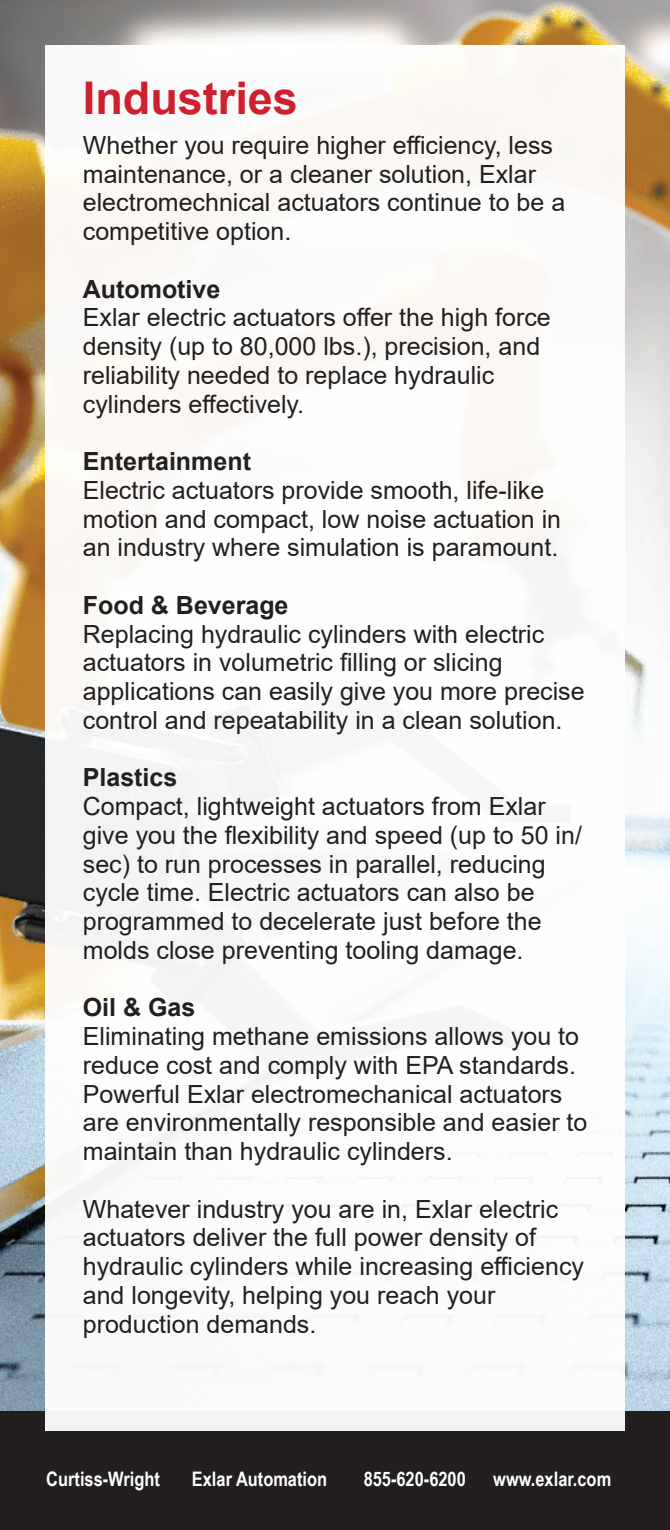
<style>
.page{position:relative;width:670px;height:1530px;background:#fff}
.page>*{position:absolute;margin:0;border:0;box-sizing:border-box;transform-origin:0 0}
.t1{font:700 45px "Arial";color:#cf202f}
.t2{font:25px/28.8px "Arial";color:#231f20}
.t3{font:700 25px "Arial";color:#231f20}
.t4{font:700 20px "Arial Narrow";color:#fff}
</style>
<div class="page">
<img style="left:0;top:0;width:670px;height:1411px">
<div style="left:0;top:1411px;width:670px;height:119px;background:#231f20"></div>
<div style="left:45px;top:45px;width:580px;height:1386px;background:#fff"></div>
<h1 class="t1" style="left:83px;top:66px;width:217px">Industries</h1>
<p class="t2" style="left:83px;top:130px;width:484px">Whether you require higher efficiency, less maintenance, or a cleaner solution, Exlar electromechnical actuators continue to be a competitive option.</p>
<p class="t3" style="left:83px;top:271px;width:139px">Automotive</p>
<p class="t2" style="left:83px;top:303px;width:469px">Exlar electric actuators offer the high force density (up to 80,000 lbs.), precision, and reliability needed to replace hydraulic cylinders effectively.</p>
<p class="t3" style="left:83px;top:444px;width:170px">Entertainment</p>
<p class="t2" style="left:83px;top:475px;width:479px">Electric actuators provide smooth, life-like motion and compact, low noise actuation in an industry where simulation is paramount.</p>
<p class="t3" style="left:83px;top:587px;width:207px">Food &amp; Beverage</p>
<p class="t2" style="left:83px;top:619px;width:503px">Replacing hydraulic cylinders with electric actuators in volumetric filling or slicing applications can easily give you more precise control and repeatability in a clean solution.</p>
<p class="t3" style="left:83px;top:760px;width:96px">Plastics</p>
<p class="t2" style="left:83px;top:792px;width:500px">Compact, lightweight actuators from Exlar give you the flexibility and speed (up to 50 in/ sec) to run processes in parallel, reducing cycle time. Electric actuators can also be programmed to decelerate just before the molds close preventing tooling damage.</p>
<p class="t3" style="left:83px;top:990px;width:114px">Oil &amp; Gas</p>
<p class="t2" style="left:83px;top:1024px;width:506px">Eliminating methane emissions allows you to reduce cost and comply with EPA standards.<br>Powerful Exlar electromechanical actuators are environmentally responsible and easier to maintain than hydraulic cylinders.</p>
<p class="t2" style="left:83px;top:1194px;width:502px">Whatever industry you are in, Exlar electric actuators deliver the full power density of hydraulic cylinders while increasing efficiency and longevity, helping you reach your production demands.</p>
<p class="t4" style="left:46px;top:1471px;width:115px">Curtiss-Wright</p>
<p class="t4" style="left:192px;top:1471px;width:137px">Exlar Automation</p>
<p class="t4" style="left:363px;top:1471px;width:104px">855-620-6200</p>
<p class="t4" style="left:493px;top:1471px;width:119px">www.exlar.com</p>
</div>
